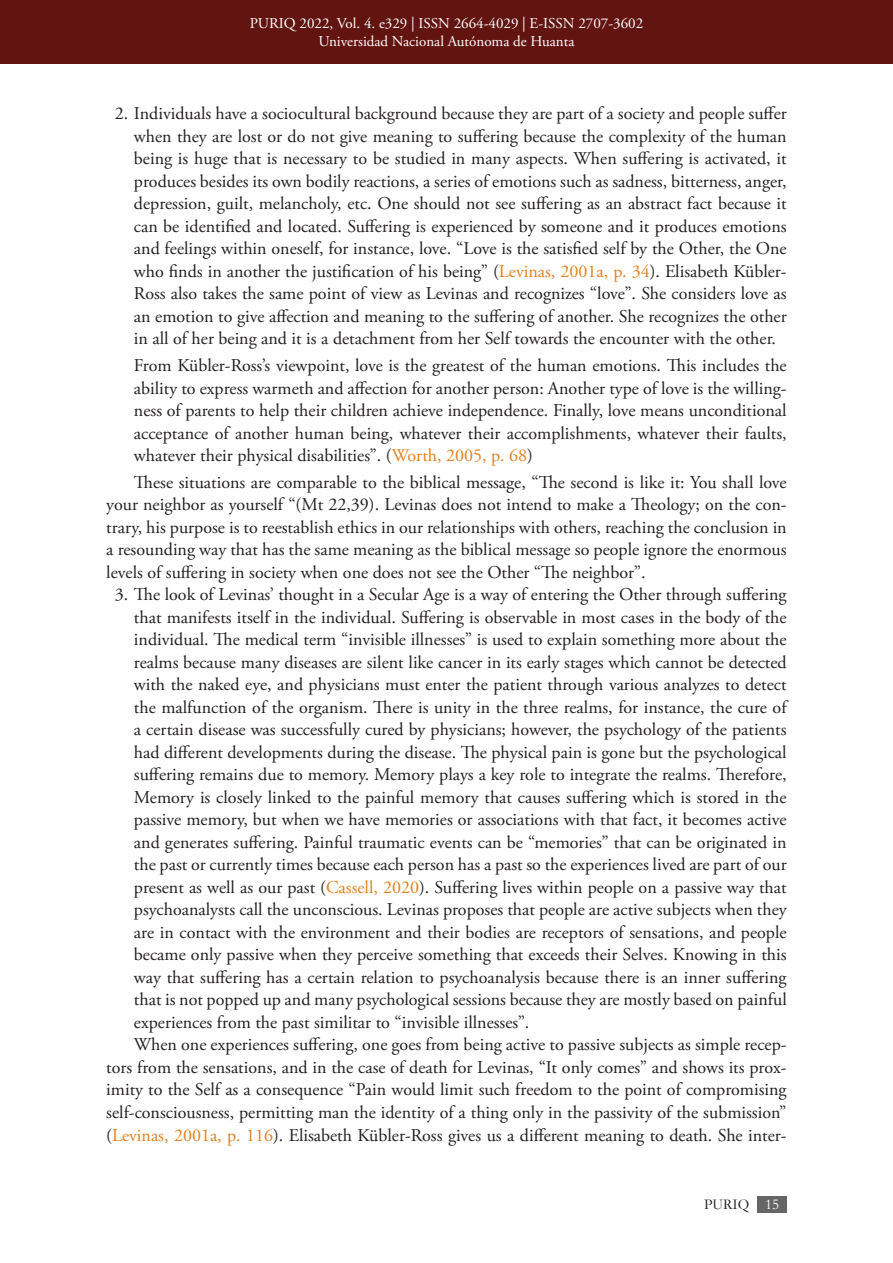
<style>
.page{position:relative;width:893px;height:1263px;background:#fff}
.page>*{position:absolute;margin:0;border:0;box-sizing:border-box;transform-origin:0 0}
.Parrafo_En{font:18px/22.5px "Adobe Garamond Pro";color:#231f20;text-align:justify}
.Cita_Parrafo_en{font:18px/22.5px "Adobe Garamond Pro";color:#231f20;text-align:justify}
.t1{font:15px/18px "Adobe Garamond Pro";color:#fff;text-align:center}
.t2{font:15px "Garamond";color:#231f20}
.s1{color:#e4801e}
.s2{color:#fff}
</style>
<div class="page">
<div style="left:0;top:0;width:893px;height:64px;background:#621410"></div>
<div style="left:758px;top:1196px;width:29px;height:16px;background:#666"></div>
<p class="t1" style="left:250px;top:15px;width:395px">PURIQ 2022, Vol. 4. e329 | ISSN 2664-4029 | E-ISSN 2707-3602<br>Universidad Nacional Autónoma de Huanta</p>
<p class="Parrafo_En" style="left:134px;top:103px;width:654px;text-indent:-19px">2. Individuals have a sociocultural background because they are part of a society and people suffer when they are lost or do not give meaning to suffering because the complexity of the human being is huge that is necessary to be studied in many aspects. When suffering is activated, it produces besides its own bodily reactions, a series of emotions such as sadness, bitterness, anger, depression, guilt, melancholy, etc. One should not see suffering as an abstract fact because it can be identified and located. Suffering is experienced by someone and it produces emotions and feelings within oneself, for instance, love. “Love is the satisfied self by the Other, the One who finds in another the justification of his being” (<span class="s1">Levinas, 2001a, p. 34</span>). Elisabeth Kübler-Ross also takes the same point of view as Levinas and recognizes “love”. She considers love as an emotion to give affection and meaning to the suffering of another. She recognizes the other in all of her being and it is a detachment from her Self towards the encounter with the other.</p>
<p class="Cita_Parrafo_en" style="left:134px;top:355px;width:654px">From Kübler-Ross’s viewpoint, love is the greatest of the human emotions. This includes the ability to express warmeth and affection for another person: Another type of love is the willing&shy;ness of parents to help their children achieve independence. Finally, love means unconditional acceptance of another human being, whatever their accomplishments, whatever their faults, whatever their physical disabilities”. (<span class="s1">Worth, 2005, p. 68</span>)</p>
<p class="Parrafo_En" style="left:106px;top:472px;width:682px;text-indent:28px">These situations are comparable to the biblical message, “The second is like it: You shall love your neighbor as yourself “(Mt 22,39). Levinas does not intend to make a Theology; on the con&shy;trary, his purpose is to reestablish ethics in our relationships with others, reaching the conclusion in a resounding way that has the same meaning as the biblical message so people ignore the enormous levels of suffering in society when one does not see the Other “The neighbor”.</p>
<p class="Parrafo_En" style="left:134px;top:584px;width:654px;text-indent:-19px">3. The look of Levinas’ thought in a Secular Age is a way of entering the Other through suffering that manifests itself in the individual. Suffering is observable in most cases in the body of the individual. The medical term “invisible illnesses” is used to explain something more about the realms because many diseases are silent like cancer in its early stages which cannot be detected with the naked eye, and physicians must enter the patient through various analyzes to detect the malfunction of the organism. There is unity in the three realms, for instance, the cure of a certain disease was successfully cured by physicians; however, the psychology of the patients had different developments during the disease. The physical pain is gone but the psychological suffering remains due to memory. Memory plays a key role to integrate the realms. Therefore, Memory is closely linked to the painful memory that causes suffering which is stored in the passive memory, but when we have memories or associations with that fact, it becomes active and generates suffering. Painful traumatic events can be “memories” that can be originated in the past or currently times because each person has a past so the experiences lived are part of our present as well as our past (<span class="s1">Cassell, 2020</span>). Suffering lives within people on a passive way that psychoanalysts call the unconscious. Levinas proposes that people are active subjects when they are in contact with the environment and their bodies are receptors of sensations, and people became only passive when they perceive something that exceeds their Selves. Knowing in this way that suffering has a certain relation to psychoanalysis because there is an inner suffering that is not popped up and many psychological sessions because they are mostly based on painful experiences from the past similitar to “invisible illnesses”.</p>
<p class="Parrafo_En" style="left:106px;top:1034px;width:682px;text-indent:28px">When one experiences suffering, one goes from being active to passive subjects as simple recep&shy;tors from the sensations, and in the case of death for Levinas, “It only comes” and shows its prox&shy;imity to the Self as a consequence “Pain would limit such freedom to the point of compromising self-consciousness, permitting man the identity of a thing only in the passivity of the submission” (<span class="s1">Levinas, 2001a, p. 116</span>). Elisabeth Kübler-Ross gives us a different meaning to death. She inter-</p>
<p class="t2" style="left:704px;top:1194px;width:76px">PURIQ <span class="s2">15</span></p>
</div>
